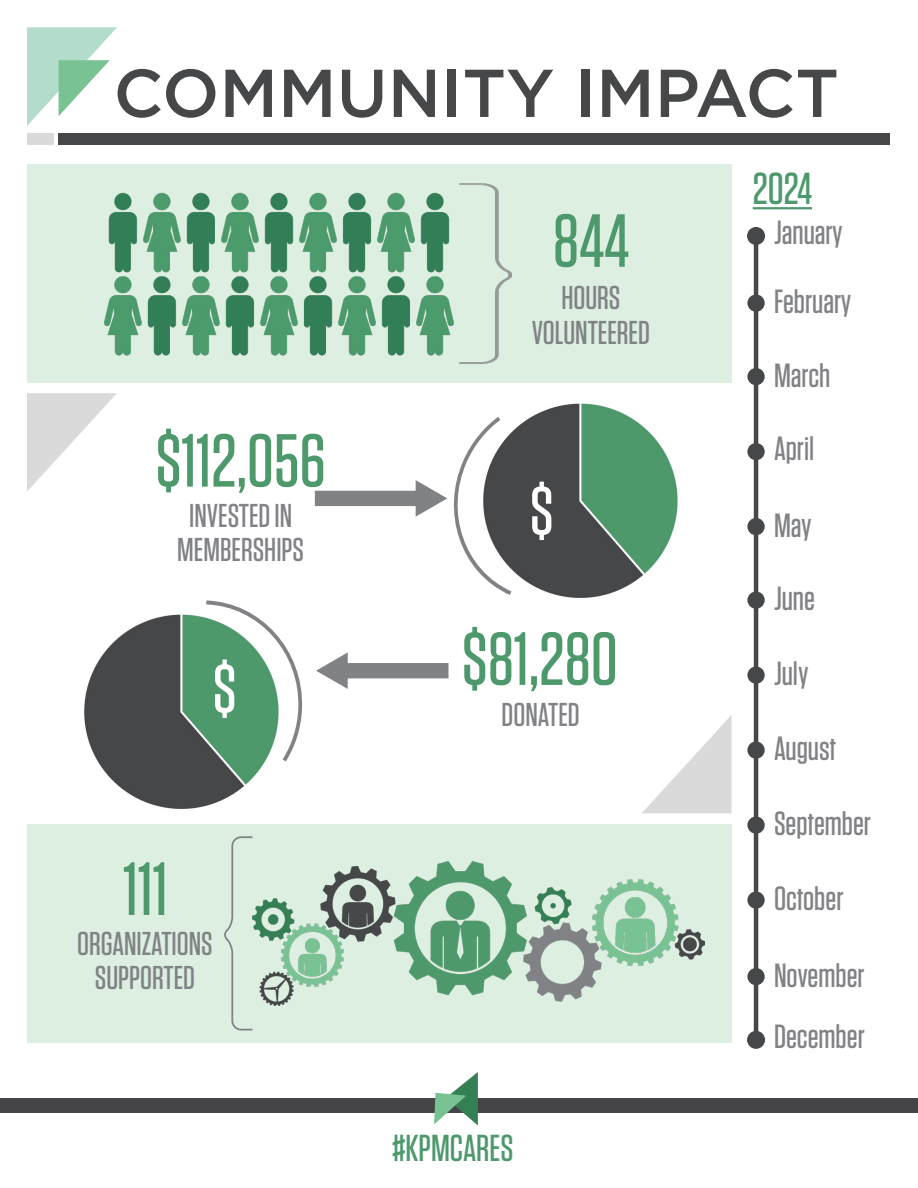
<style>
.page{position:relative;width:918px;height:1188px;background:#fff}
.page>*{position:absolute;margin:0;border:0;box-sizing:border-box;transform-origin:0 0}
.t1{font:500 75px "Tungsten";color:#4d996b}
.t2{font:500 68.7px "Tungsten";color:#fff}
.t3{font:500 67.5px "Gotham HTF";color:#464748}
.t4{font:500 44.7px "Tungsten";color:#4d996b}
.t5{font:500 37.5px "Tungsten";color:#4d996b}
.t6{font:500 33.45px "Tungsten";color:#808285}
.t7{font:500 33px/34.5px "Tungsten";color:#808285;text-align:center}
</style>
<div class="page">
<div style="left:27px;top:824px;width:704px;height:218px;background:#dcefe1"></div>
<div style="left:27px;top:164px;width:704px;height:218px;background:#dcefe1"></div>
<div style="left:0;top:1099px;width:918px;height:14px;background:#454547"></div>
<svg style="left:434px;top:1072px;width:44px;height:53px"></svg>
<svg style="left:27px;top:27px;width:90px;height:99px"></svg>
<div style="left:58px;top:134px;width:832px;height:11px;background:#464748"></div>
<div style="left:27px;top:134px;width:27px;height:11px;background:#dadadb"></div>
<img style="left:104px;top:183px;width:407px;height:180px">
<img style="left:511px;top:403px;width:167px;height:195px">
<svg style="left:315px;top:417px;width:196px;height:178px"></svg>
<img style="left:84px;top:614px;width:182px;height:195px">
<svg style="left:206px;top:601px;width:97px;height:160px"></svg>
<svg style="left:316px;top:652px;width:133px;height:37px"></svg>
<img style="left:253px;top:862px;width:451px;height:143px">
<svg style="left:224px;top:836px;width:29px;height:195px"></svg>
<hr style="left:754px;top:236px;width:4px;height:804px;background:#464748">
<div style="left:747px;top:227px;width:18px;height:18px;background:#464748;border-radius:50%"></div>
<div style="left:747px;top:1031px;width:18px;height:18px;background:#464748;border-radius:50%"></div>
<div style="left:747px;top:294px;width:18px;height:18px;background:#464748;border-radius:50%"></div>
<div style="left:747px;top:368px;width:18px;height:17px;background:#464748;border-radius:50%"></div>
<div style="left:747px;top:443px;width:18px;height:17px;background:#464748;border-radius:50%"></div>
<div style="left:747px;top:518px;width:18px;height:17px;background:#464748;border-radius:50%"></div>
<div style="left:747px;top:591px;width:18px;height:18px;background:#464748;border-radius:50%"></div>
<div style="left:747px;top:666px;width:18px;height:18px;background:#464748;border-radius:50%"></div>
<div style="left:747px;top:741px;width:18px;height:18px;background:#464748;border-radius:50%"></div>
<div style="left:747px;top:816px;width:18px;height:18px;background:#464748;border-radius:50%"></div>
<div style="left:747px;top:891px;width:18px;height:18px;background:#464748;border-radius:50%"></div>
<div style="left:747px;top:968px;width:18px;height:17px;background:#464748;border-radius:50%"></div>
<hr style="left:753px;top:207px;width:59px;height:2px;background:#4d996b">
<svg style="left:27px;top:393px;width:90px;height:98px"></svg>
<svg style="left:642px;top:715px;width:90px;height:98px"></svg>
<p class="t3" style="left:114px;top:55px;width:727px">COMMUNITY IMPACT</p>
<p class="t1" style="left:155px;top:422px;width:172px">$112,056</p>
<p class="t7" style="left:177px;top:499px;width:128px">INVESTED IN<br>MEMBERSHIPS</p>
<p class="t2" style="left:213px;top:653px;width:25px">$</p>
<p class="t1" style="left:123px;top:850px;width:46px">111</p>
<p class="t7" style="left:77px;top:927px;width:137px">ORGANIZATIONS<br>SUPPORTED</p>
<p class="t1" style="left:553px;top:202px;width:78px">844</p>
<p class="t7" style="left:561px;top:281px;width:61px">HOURS</p>
<p class="t7" style="left:532px;top:315px;width:120px">VOLUNTEERED</p>
<p class="t2" style="left:530px;top:475px;width:25px">$</p>
<p class="t1" style="left:462px;top:620px;width:157px">$81,280</p>
<p class="t7" style="left:502px;top:698px;width:80px">DONATED</p>
<p class="t5" style="left:392px;top:1128px;width:123px">#KPMCARES</p>
<p class="t4" style="left:753px;top:165px;width:61px">2024</p>
<p class="t6" style="left:774px;top:215px;width:70px">January</p>
<p class="t6" style="left:774px;top:284px;width:79px">February</p>
<p class="t6" style="left:774px;top:358px;width:58px">March</p>
<p class="t6" style="left:774px;top:431px;width:42px">April</p>
<p class="t6" style="left:774px;top:508px;width:39px">May</p>
<p class="t6" style="left:774px;top:581px;width:42px">June</p>
<p class="t6" style="left:774px;top:656px;width:36px">July</p>
<p class="t6" style="left:774px;top:731px;width:64px">August</p>
<p class="t6" style="left:774px;top:806px;width:99px">September</p>
<p class="t6" style="left:774px;top:881px;width:71px">October</p>
<p class="t6" style="left:774px;top:958px;width:92px">November</p>
<p class="t6" style="left:774px;top:1019px;width:92px">December</p>
</div>
